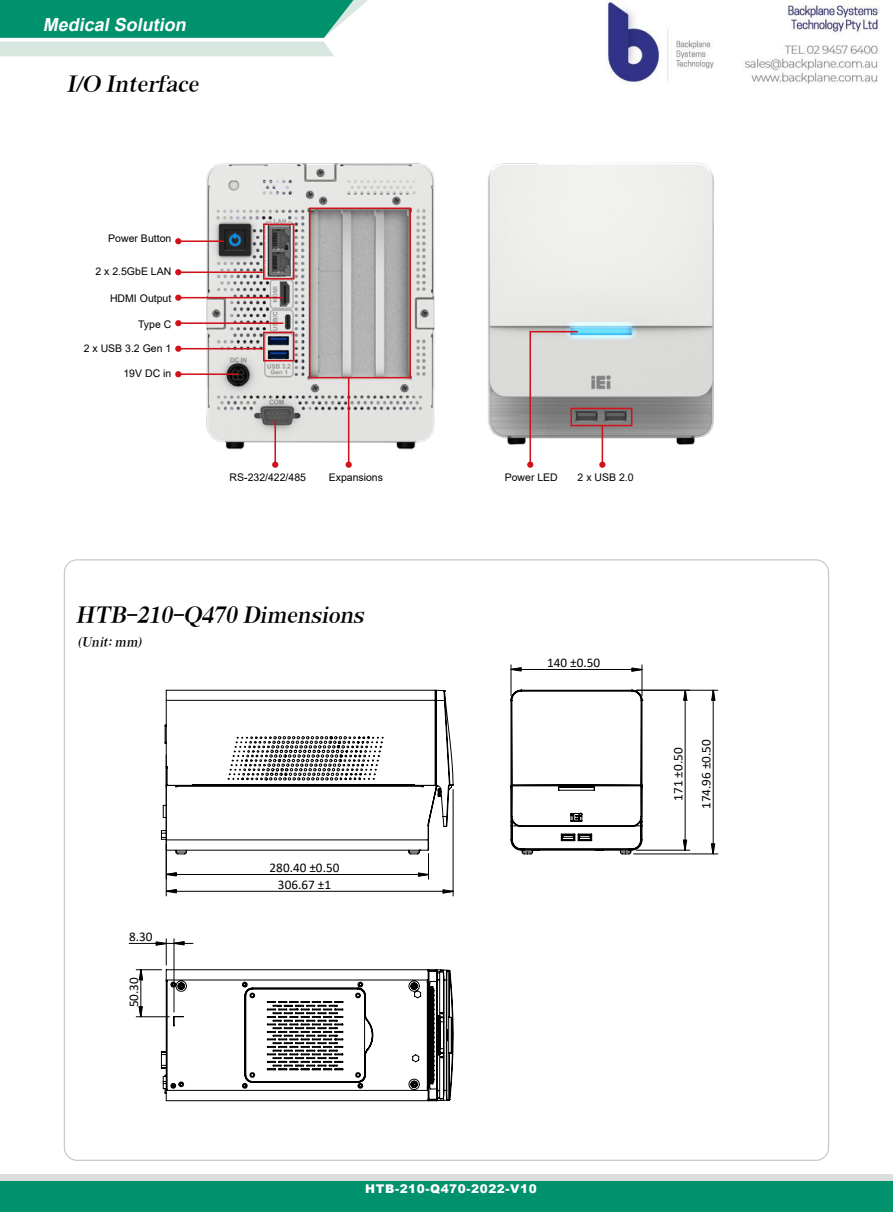
<style>
.page{position:relative;width:893px;height:1212px;background:#fff}
.page>*{position:absolute;margin:0;border:0;box-sizing:border-box;transform-origin:0 0}
.t1{font:italic 21px "AR Roman 1 Heavy Euro";color:#000}
.t2{font:italic 700 18px "Arial";color:#fff}
.t3{font:13.2px/16.8px "Calibri";color:#000;text-align:center}
.t4{font:900 12px "Arial";letter-spacing:.05em;color:#fff}
.t5{font:italic 12px "AR Roman 1 Heavy Euro";color:#000}
.t6{font:10.5px "Arial";color:#000}
</style>
<div class="page">
<div style="left:0;top:1174px;width:893px;height:38px;background:#dcdddd"></div>
<div style="left:0;top:1181px;width:893px;height:31px;background:#00916d"></div>
<svg style="left:0;top:0;width:368px;height:56px"></svg>
<hr style="left:129px;top:943px;width:37px;height:1px;background:#000">
<hr style="left:642px;top:665px;width:1px;height:31px;background:#000">
<hr style="left:511px;top:665px;width:1px;height:31px;background:#000">
<hr style="left:634px;top:854px;width:84px;height:1px;background:#000">
<hr style="left:636px;top:690px;width:82px;height:1px;background:#000">
<hr style="left:636px;top:850px;width:54px;height:1px;background:#000">
<hr style="left:453px;top:789px;width:1px;height:107px;background:#000">
<hr style="left:166px;top:755px;width:1px;height:141px;background:#000">
<svg style="left:510px;top:666px;width:133px;height:7px"></svg>
<svg style="left:710px;top:689px;width:6px;height:166px"></svg>
<svg style="left:682px;top:689px;width:6px;height:162px"></svg>
<svg style="left:165px;top:784px;width:289px;height:110px"></svg>
<svg style="left:161px;top:690px;width:292px;height:164px"></svg>
<svg style="left:136px;top:939px;width:317px;height:163px"></svg>
<svg style="left:510px;top:690px;width:132px;height:165px"></svg>
<img style="left:488px;top:162px;width:226px;height:304px">
<img style="left:178px;top:163px;width:257px;height:303px">
<hr style="left:602px;top:426px;width:1px;height:39px;background:#d0121b">
<svg style="left:599px;top:462px;width:6px;height:6px"></svg>
<hr style="left:348px;top:378px;width:1px;height:87px;background:#d0121b">
<svg style="left:346px;top:462px;width:6px;height:6px"></svg>
<hr style="left:274px;top:420px;width:2px;height:45px;background:#d0121b">
<svg style="left:272px;top:462px;width:6px;height:6px"></svg>
<div style="left:570px;top:408px;width:62px;height:18px;border:2px solid #d0121b"></div>
<hr style="left:178px;top:240px;width:46px;height:2px;background:#d0121b">
<svg style="left:175px;top:238px;width:6px;height:6px"></svg>
<hr style="left:178px;top:271px;width:85px;height:2px;background:#d0121b">
<svg style="left:175px;top:269px;width:6px;height:6px"></svg>
<hr style="left:178px;top:297px;width:105px;height:1px;background:#d0121b">
<svg style="left:175px;top:295px;width:6px;height:6px"></svg>
<hr style="left:178px;top:322px;width:105px;height:2px;background:#d0121b">
<svg style="left:175px;top:320px;width:6px;height:6px"></svg>
<hr style="left:178px;top:348px;width:86px;height:1px;background:#d0121b">
<svg style="left:175px;top:346px;width:6px;height:6px"></svg>
<hr style="left:178px;top:373px;width:60px;height:2px;background:#d0121b">
<svg style="left:175px;top:371px;width:6px;height:6px"></svg>
<div style="left:263px;top:223px;width:31px;height:57px;border:2px solid #d0121b"></div>
<div style="left:263px;top:332px;width:31px;height:29px;border:2px solid #d0121b"></div>
<div style="left:309px;top:207px;width:102px;height:171px;border:2px solid #d0121b"></div>
<svg style="left:527px;top:330px;width:52px;height:138px"></svg>
<img style="left:606px;top:1px;width:274px;height:83px">
<h2 class="t2" style="left:43px;top:12px;width:149px">MedicalSolution</h2>
<h1 class="t1" style="left:67px;top:72px;width:138px">I/O Interface</h1>
<p class="t6" style="left:108px;top:231px;width:65px">Power Button</p>
<p class="t6" style="left:95px;top:264px;width:77px">2 x 2.5GbE LAN</p>
<p class="t6" style="left:110px;top:291px;width:63px">HDMI Output</p>
<p class="t6" style="left:138px;top:317px;width:35px">Type C</p>
<p class="t6" style="left:123px;top:366px;width:49px">19V DC in</p>
<p class="t6" style="left:84px;top:341px;width:89px">2 x USB 3.2 Gen 1</p>
<p class="t6" style="left:230px;top:470px;width:78px">RS-232/422/485</p>
<p class="t6" style="left:329px;top:470px;width:56px">Expansions</p>
<h1 class="t1" style="left:76px;top:604px;width:294px">HTB-210-Q470 Dimensions</h1>
<p class="t5" style="left:76px;top:635px;width:70px">(Unit: mm)</p>
<p class="t3" style="left:129px;top:928px;width:25px">8.30</p>
<p class="t3" style="left:125px;top:1007px;width:32px;rotate:-90deg">50.30</p>
<p class="t3" style="left:270px;top:859px;width:71px">280.40 ±0.50<br>306.67 ±1</p>
<p class="t6" style="left:505px;top:470px;width:55px">Power LED</p>
<p class="t6" style="left:578px;top:470px;width:58px">2 x USB 2.0</p>
<p class="t3" style="left:547px;top:654px;width:55px">140 ±0.50</p>
<p class="t3" style="left:664px;top:809px;width:71px;line-height:28px;rotate:-90deg">171 ±0.50<br>174.96 ±0.50</p>
<p class="t4" style="left:365px;top:1180px;width:173px">HTB-210-Q470-2022-V10</p>
</div>
